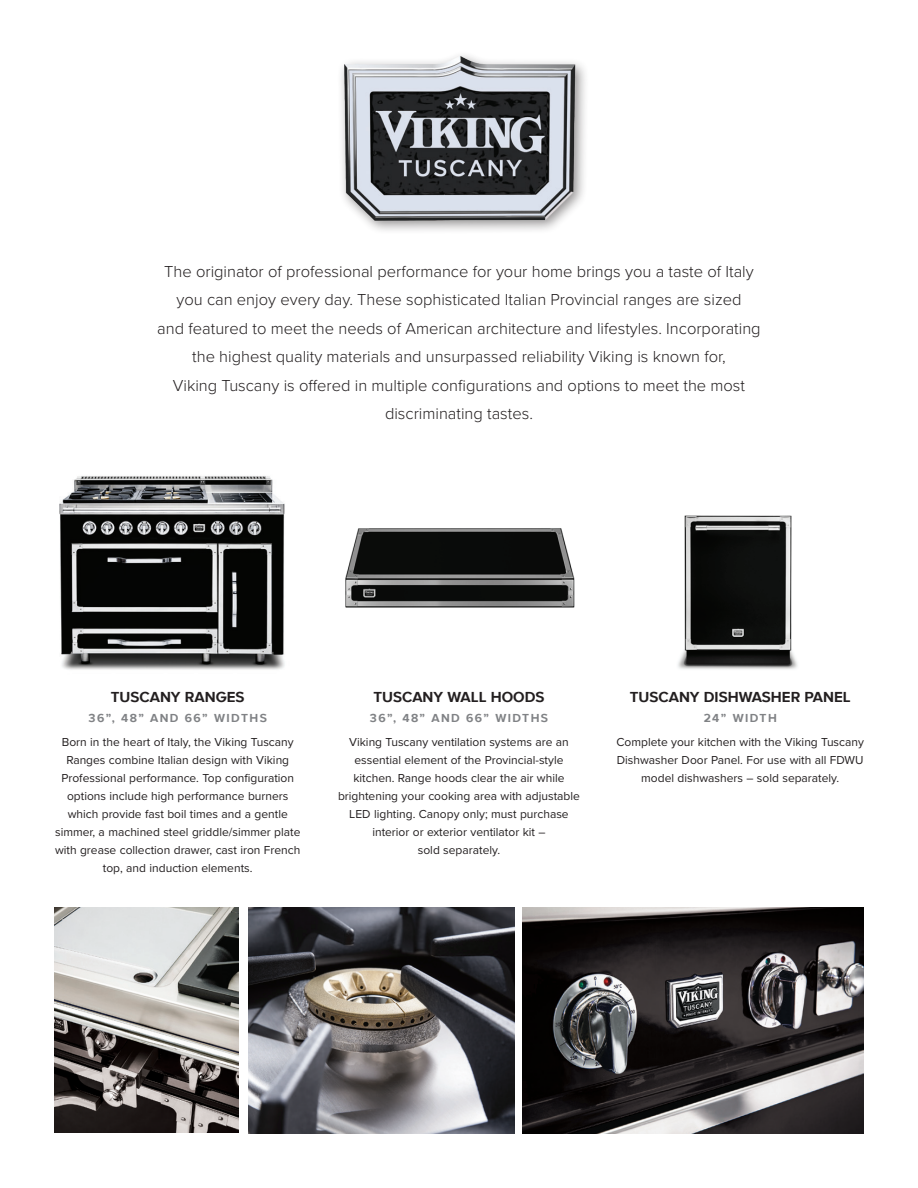
<style>
.page{position:relative;width:918px;height:1188px;background:#fff}
.page>*{position:absolute;margin:0;border:0;box-sizing:border-box;transform-origin:0 0}
.t1{font:300 16.5px/28.5px "Proxima Nova";color:#231f20;text-align:center}
.t2{font:700 15px "Proxima Nova A";color:#231f20}
.t3{font:12px/18px "Proxima Nova";color:#231f20;text-align:center}
.t4{font:700 12px "Proxima Nova A";letter-spacing:.12em;color:#808285}
</style>
<div class="page">
<img style="left:341px;top:55px;width:244px;height:176px">
<img style="left:345px;top:528px;width:230px;height:80px">
<img style="left:59px;top:476px;width:226px;height:194px">
<img style="left:678px;top:515px;width:120px;height:154px">
<img style="left:54px;top:907px;width:185px;height:225px">
<img style="left:523px;top:907px;width:341px;height:227px">
<img style="left:248px;top:907px;width:266px;height:227px">
<p class="t1" style="left:157px;top:256px;width:605px">The originator of professional performance for your home brings you a taste of Italy you can enjoy every day. These sophisticated Italian Provincial ranges are sized<br>and featured to meet the needs of American architecture and lifestyles. Incorporating the highest quality materials and unsurpassed reliability Viking is known for,<br>Viking Tuscany is offered in multiple configurations and options to meet the most discriminating tastes.</p>
<p class="t2" style="left:111px;top:686px;width:135px">TUSCANY RANGES</p>
<p class="t4" style="left:89px;top:709px;width:180px">36”, 48” AND 66” WIDTHS</p>
<p class="t3" style="left:55px;top:732px;width:247px">Born in the heart of Italy, the Viking Tuscany Ranges combine Italian design with Viking Professional performance. Top configuration options include high performance burners which provide fast boil times and a gentle simmer, a machined steel griddle/simmer plate with grease collection drawer, cast iron French top, and induction elements.</p>
<p class="t2" style="left:374px;top:686px;width:172px">TUSCANY WALL HOODS</p>
<p class="t4" style="left:370px;top:709px;width:180px">36”, 48” AND 66” WIDTHS</p>
<p class="t3" style="left:338px;top:732px;width:243px">Viking Tuscany ventilation systems are an essential element of the Provincial-style kitchen. Range hoods clear the air while brightening your cooking area with adjustable LED lighting. Canopy only; must purchase interior or exterior ventilator kit –<br>sold separately.</p>
<p class="t2" style="left:630px;top:686px;width:222px">TUSCANY DISHWASHER PANEL</p>
<p class="t4" style="left:704px;top:709px;width:75px">24” WIDTH</p>
<p class="t3" style="left:617px;top:732px;width:249px">Complete your kitchen with the Viking Tuscany<br>Dishwasher Door Panel. For use with all FDWU model dishwashers – sold separately.</p>
</div>
